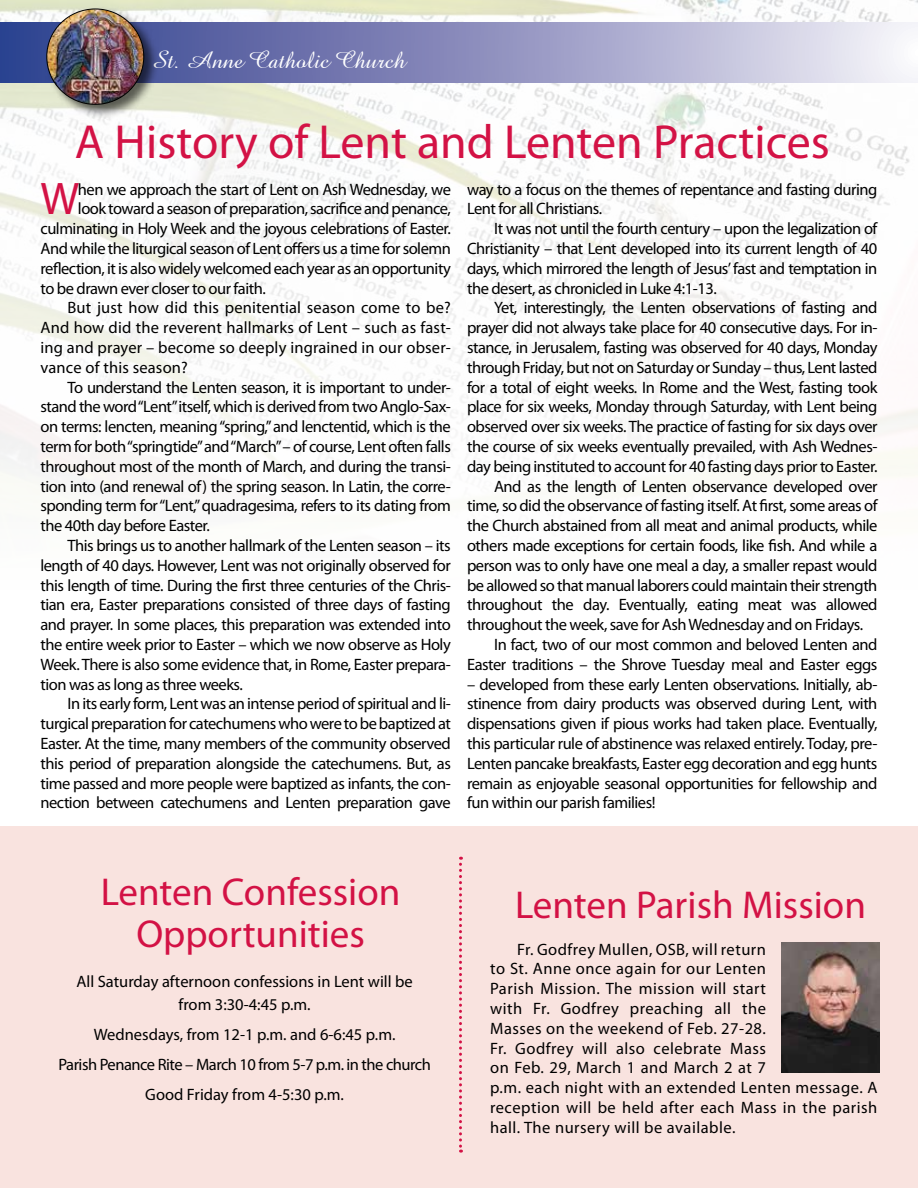
<style>
.page{position:relative;width:918px;height:1188px;background:#fff}
.page>*{position:absolute;margin:0;border:0;box-sizing:border-box;transform-origin:0 0}
.t1{font:48px "Myriad Pro";color:#d31245}
.t2{font:45.9px "Myriad Pro";color:#d31245}
.t3{font:39px/42px "Myriad Pro";color:#d31245;text-align:center}
.t4{font:25.5px "Amaze Normal";color:#fff}
.t5{font:16.5px/19.8px "Myriad Pro";letter-spacing:-.03em;color:#000;text-align:justify}
.t6{font:16.5px/19.8px "Myriad Pro";letter-spacing:.03em;color:#000}
.t7{font:16.5px "Myriad Pro";letter-spacing:.01em;color:#000}
.t8{font:16.5px/22.5px "Myriad Pro";color:#000;text-align:center}
</style>
<div class="page">
<div style="left:0;top:826px;width:918px;height:362px;background:#f9e3df"></div>
<img style="left:0;top:0;width:918px;height:487px">
<svg style="left:459px;top:857px;width:3px;height:296px"></svg>
<hr style="left:917px;top:1154px;width:1px;height:34px;background:#ffd24f">
<svg style="left:0;top:23px;width:918px;height:59px;background:#979ac4"></svg>
<div style="left:45px;top:7px;width:114px;height:112px;background:#000;opacity:.6"></div>
<img style="left:47px;top:9px;width:97px;height:95px">
<img style="left:782px;top:942px;width:98px;height:130px">
<h3 class="t4" style="left:151px;top:43px;width:256px">St. Anne Catholic Church</h3>
<h1 class="t1" style="left:75px;top:112px;width:757px">A History of Lent and Lenten Practices</h1>
<h2 class="t2" style="left:40px;top:171px;width:40px">W</h2>
<p class="t5" style="left:78px;top:179px;width:375px">hen we approach the start of Lent on Ash Wednesday, we</p>
<p class="t5" style="left:78px;top:199px;width:374px">look toward a season of preparation, sacrifice and penance,</p>
<p class="t5" style="left:40px;top:218px;width:412px">culminating in Holy Week and the joyous celebrations of Easter.</p>
<p class="t5" style="left:40px;top:238px;width:412px">And while the liturgical season of Lent offers us a time for solemn</p>
<p class="t5" style="left:40px;top:258px;width:412px">reflection, it is also widely welcomed each year as an opportunity</p>
<p class="t5" style="left:40px;top:278px;width:227px">to be drawn ever closer to our faith.</p>
<p class="t7" style="left:67px;top:298px;width:385px">But just how did this penitential season come to be?</p>
<p class="t7" style="left:40px;top:317px;width:412px">And how did the reverent hallmarks of Lent – such as fast-</p>
<p class="t7" style="left:40px;top:337px;width:412px">ing and prayer – become so deeply ingrained in our obser-</p>
<p class="t7" style="left:40px;top:357px;width:149px">vance of this season?</p>
<p class="t5" style="left:67px;top:377px;width:385px">To understand the Lenten season, it is important to under-</p>
<p class="t5" style="left:40px;top:397px;width:412px">stand the word “Lent” itself, which is derived from two Anglo-Sax-</p>
<p class="t5" style="left:40px;top:416px;width:412px">on terms: lencten, meaning “spring,” and lenctentid, which is the</p>
<p class="t5" style="left:40px;top:436px;width:412px">term for both “springtide” and “March” – of course, Lent often falls</p>
<p class="t5" style="left:40px;top:456px;width:412px">throughout most of the month of March, and during the transi-</p>
<p class="t5" style="left:40px;top:476px;width:412px">tion into (and renewal of) the spring season. In Latin, the corre-</p>
<p class="t5" style="left:40px;top:496px;width:412px">sponding term for “Lent,” quadragesima, refers to its dating from</p>
<p class="t5" style="left:40px;top:515px;width:171px">the 40th day before Easter.</p>
<p class="t5" style="left:67px;top:535px;width:385px">This brings us to another hallmark of the Lenten season – its</p>
<p class="t5" style="left:40px;top:555px;width:412px">length of 40 days. However, Lent was not originally observed for</p>
<p class="t5" style="left:40px;top:575px;width:412px">this length of time. During the first three centuries of the Chris-</p>
<p class="t5" style="left:40px;top:595px;width:412px">tian era, Easter preparations consisted of three days of fasting</p>
<p class="t5" style="left:40px;top:614px;width:412px">and prayer. In some places, this preparation was extended into</p>
<p class="t5" style="left:40px;top:634px;width:412px">the entire week prior to Easter – which we now observe as Holy</p>
<p class="t5" style="left:40px;top:654px;width:412px">Week. There is also some evidence that, in Rome, Easter prepara-</p>
<p class="t5" style="left:40px;top:674px;width:204px">tion was as long as three weeks.</p>
<p class="t5" style="left:67px;top:694px;width:385px">In its early form, Lent was an intense period of spiritual and li-</p>
<p class="t5" style="left:40px;top:713px;width:412px">turgical preparation for catechumens who were to be baptized at</p>
<p class="t5" style="left:40px;top:733px;width:412px">Easter. At the time, many members of the community observed</p>
<p class="t5" style="left:40px;top:753px;width:412px">this period of preparation alongside the catechumens. But, as</p>
<p class="t5" style="left:40px;top:773px;width:412px">time passed and more people were baptized as infants, the con-</p>
<p class="t5" style="left:40px;top:793px;width:412px">nection between catechumens and Lenten preparation gave</p>
<p class="t5" style="left:467px;top:179px;width:412px">way to a focus on the themes of repentance and fasting during<br>Lent for all Christians.</p>
<p class="t5" style="left:467px;top:218px;width:412px;text-indent:27px">It was not until the fourth century – upon the legalization of Christianity – that Lent developed into its current length of 40 days, which mirrored the length of Jesus’ fast and temptation in the desert, as chronicled in Luke 4:1-13.</p>
<p class="t5" style="left:494px;top:298px;width:385px">Yet, interestingly, the Lenten observations of fasting and</p>
<p class="t5" style="left:467px;top:317px;width:412px">prayer did not always take place for 40 consecutive days. For in-</p>
<p class="t5" style="left:467px;top:337px;width:412px">stance, in Jerusalem, fasting was observed for 40 days, Monday</p>
<p class="t5" style="left:467px;top:357px;width:412px">through Friday, but not on Saturday or Sunday – thus, Lent lasted</p>
<p class="t5" style="left:467px;top:377px;width:412px">for a total of eight weeks. In Rome and the West, fasting took</p>
<p class="t5" style="left:467px;top:397px;width:412px">place for six weeks, Monday through Saturday, with Lent being</p>
<p class="t5" style="left:467px;top:416px;width:412px">observed over six weeks. The practice of fasting for six days over</p>
<p class="t5" style="left:467px;top:436px;width:412px">the course of six weeks eventually prevailed, with Ash Wednes-</p>
<p class="t5" style="left:467px;top:456px;width:412px">day being instituted to account for 40 fasting days prior to Easter.</p>
<p class="t5" style="left:494px;top:476px;width:385px">And as the length of Lenten observance developed over</p>
<p class="t5" style="left:467px;top:496px;width:412px">time, so did the observance of fasting itself. At first, some areas of</p>
<p class="t5" style="left:467px;top:515px;width:412px">the Church abstained from all meat and animal products, while</p>
<p class="t5" style="left:467px;top:535px;width:412px">others made exceptions for certain foods, like fish. And while a</p>
<p class="t5" style="left:467px;top:555px;width:412px">person was to only have one meal a day, a smaller repast would</p>
<p class="t5" style="left:467px;top:575px;width:412px">be allowed so that manual laborers could maintain their strength</p>
<p class="t5" style="left:467px;top:595px;width:412px">throughout the day. Eventually, eating meat was allowed</p>
<p class="t5" style="left:467px;top:614px;width:398px">throughout the week, save for Ash Wednesday and on Fridays.</p>
<p class="t5" style="left:494px;top:634px;width:385px">In fact, two of our most common and beloved Lenten and</p>
<p class="t5" style="left:467px;top:654px;width:412px">Easter traditions – the Shrove Tuesday meal and Easter eggs</p>
<p class="t5" style="left:467px;top:674px;width:412px">– developed from these early Lenten observations. Initially, ab&shy;stinence from dairy products was observed during Lent, with dispensations given if pious works had taken place. Eventually, this particular rule of abstinence was relaxed entirely. Today, pre-Lenten pancake breakfasts, Easter egg decoration and egg hunts remain as enjoyable seasonal opportunities for fellowship and fun within our parish families!</p>
<h3 class="t3" style="left:101px;top:870px;width:301px">Lenten Confession<br>Opportunities</h3>
<p class="t8" style="left:76px;top:970px;width:338px">All Saturday afternoon confessions in Lent will be from 3:30-4:45 p.m.</p>
<p class="t5" style="left:58px;top:1019px;width:374px;line-height:30px;text-align:center">Wednesdays, from 12-1 p.m. and 6-6:45 p.m.<br>Parish Penance Rite – March 10 from 5-7 p.m. in the church<br>Good Friday from 4-5:30 p.m.</p>
<h3 class="t3" style="left:515px;top:884px;width:352px">Lenten Parish Mission</h3>
<p class="t6" style="left:490px;top:939px;width:389px;text-indent:27px">Fr. Godfrey Mullen, OSB, will return<br>to St. Anne once again for our Lenten<br>Parish Mission. The mission will start<br>with Fr. Godfrey preaching all the<br>Masses on the weekend of Feb. 27-28.<br>Fr. Godfrey will also celebrate Mass<br>on Feb. 29, March 1 and March 2 at 7<br>p.m. each night with an extended Lenten message. A reception will be held after each Mass in the parish hall. The nursery will be available.</p>
</div>
